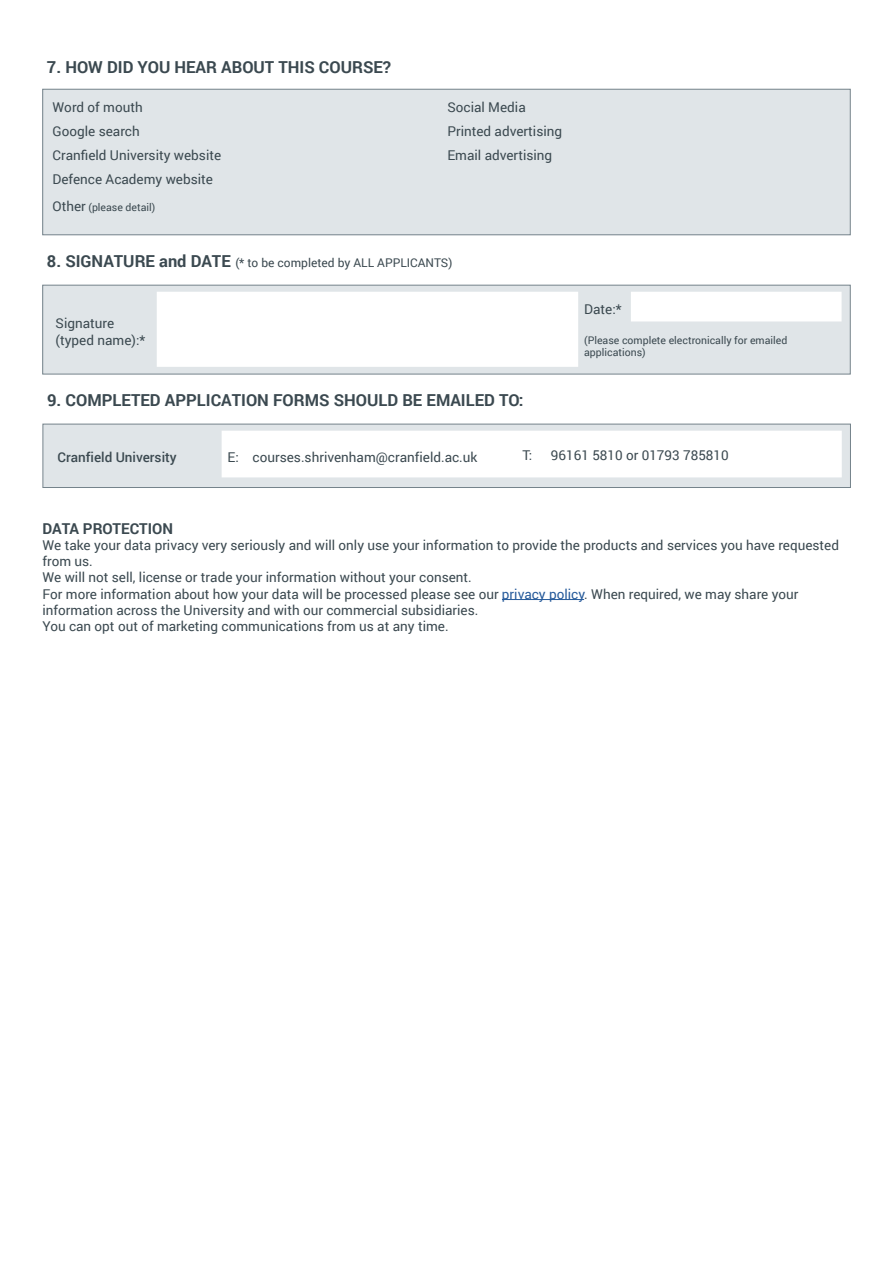
<style>
.page{position:relative;width:893px;height:1263px;background:#fff}
.page>*{position:absolute;margin:0;border:0;box-sizing:border-box;transform-origin:0 0}
.t1{font:700 16.5px "Roboto";color:#3b4950}
.t2{font:700 15px "Roboto";color:#3b4950}
.t3{font:13.5px/24px "Roboto";color:#3b4950}
.t4{font:500 13.5px "Roboto";color:#3b4950}
.t5{font:12px "Roboto";color:#3b4950}
.t6{font:10.5px/12px "Roboto";color:#3b4950}
.s1{font-size:13.5px}
.s2{font-weight:700;font-size:16.5px}
.s3{color:#275b9b}
</style>
<div class="page">
<div style="left:43px;top:89px;width:807px;height:146px;background:#e0e5e8"></div>
<div style="left:43px;top:89px;width:807px;height:146px;border:1px solid #75838b"></div>
<hr style="left:502px;top:599px;width:82px;height:1px;background:#275b9b">
<div style="left:43px;top:424px;width:807px;height:63px;background:#e0e5e8"></div>
<div style="left:222px;top:431px;width:620px;height:46px;background:#fff"></div>
<div style="left:43px;top:424px;width:808px;height:64px;border:1px solid #75838b"></div>
<div style="left:43px;top:285px;width:807px;height:89px;background:#e0e5e8"></div>
<svg style="left:157px;top:292px;width:685px;height:75px;fill:#fff"></svg>
<div style="left:43px;top:285px;width:807px;height:89px;border:1px solid #75838b"></div>
<p class="t1" style="left:47px;top:55px;width:346px">7. HOW DID YOU HEAR ABOUT THIS COURSE?</p>
<p class="t3" style="left:53px;top:94px;width:170px">Word of mouth<br>Google search<br>Cranfield University website<br>Defence Academy website</p>
<p class="t3" style="left:447px;top:94px;width:116px">Social Media<br>Printed advertising<br>Email advertising</p>
<p class="t6" style="left:53px;top:200px;width:104px"><span class="s1">Other</span> (please detail)</p>
<p class="t5" style="left:47px;top:254px;width:407px"><span class="s2">8. SIGNATURE and DATE</span> (* to be completed by ALL APPLICANTS)</p>
<p class="t3" style="left:56px;top:315px;width:91px;line-height:16.5px">Signature (typed name):*</p>
<p class="t1" style="left:47px;top:388px;width:478px">9. COMPLETED APPLICATION FORMS SHOULD BE EMAILED TO:</p>
<p class="t3" style="left:584px;top:296px;width:39px">Date:*</p>
<p class="t6" style="left:584px;top:334px;width:205px">(Please complete electronically for emailed applications)</p>
<p class="t4" style="left:58px;top:448px;width:121px">Cranfield University</p>
<p class="t3" style="left:228px;top:445px;width:251px">E: courses.shrivenham@cranfield.ac.uk</p>
<p class="t3" style="left:522px;top:443px;width:11px">T:</p>
<p class="t3" style="left:551px;top:443px;width:179px">96161 5810 or 01793 785810</p>
<p class="t2" style="left:43px;top:518px;width:132px">DATA PROTECTION</p>
<p class="t3" style="left:43px;top:536px;width:798px;line-height:16.2px">We take your data privacy very seriously and will only use your information to provide the products and services you have requested from us.<br>We will not sell, license or trade your information without your consent.<br>For more information about how your data will be processed please see our <span class="s3">privacy policy</span>. When required, we may share your information across the University and with our commercial subsidiaries.<br>You can opt out of marketing communications from us at any time.</p>
</div>
